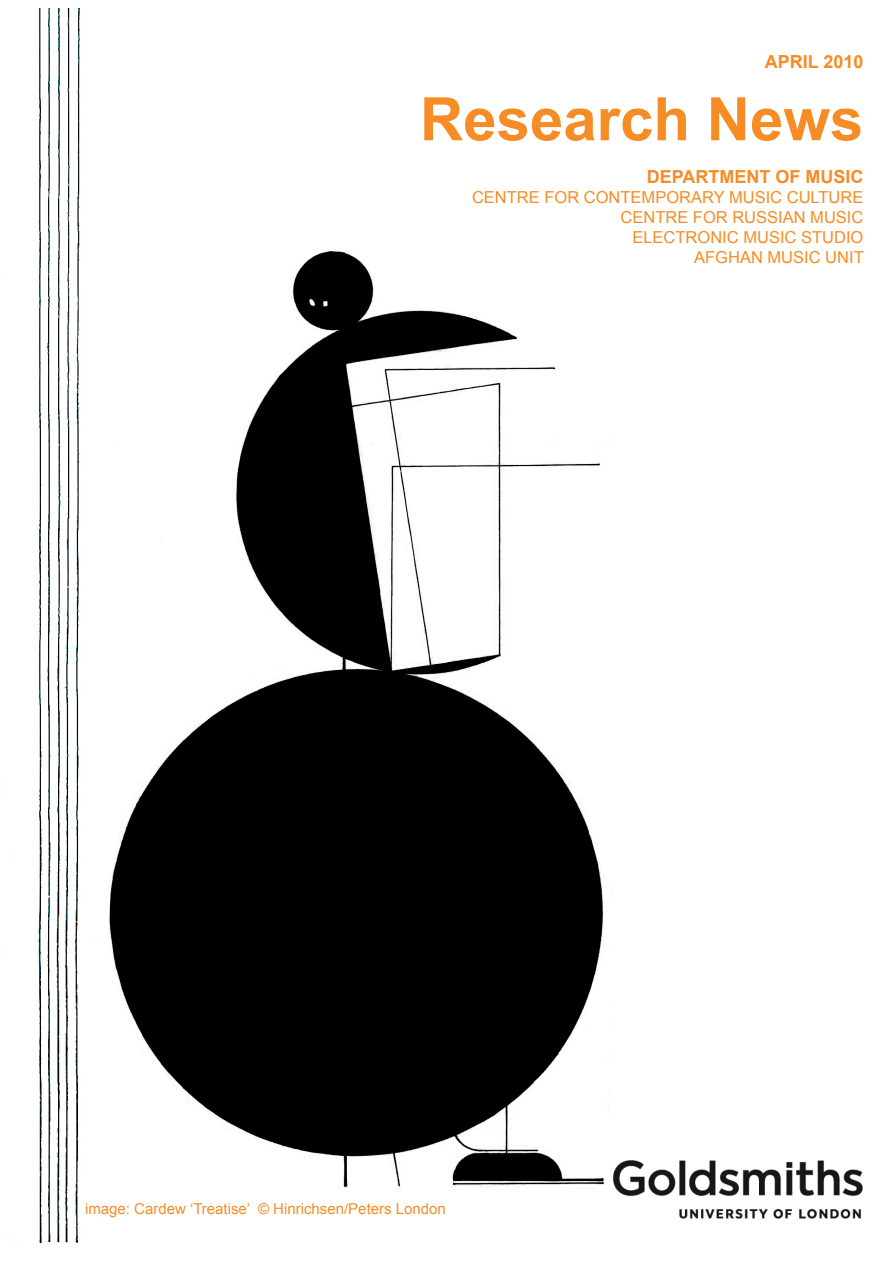
<style>
.page{position:relative;width:893px;height:1263px;background:#fff}
.page>*{position:absolute;margin:0;border:0;box-sizing:border-box;transform-origin:0 0}
.t1{font:700 60px "Arial";color:#f68c25}
.t2{font:700 18px "Arial";color:#f68c25}
.t3{font:16.5px/19.8px "Arial";color:#f68c25;text-align:right}
.t4{font:15px "Arial";color:#f68c25}
</style>
<div class="page">
<img style="left:6px;top:9px;width:74px;height:1233px">
<img style="left:109px;top:251px;width:495px;height:937px">
<img style="left:612px;top:1160px;width:251px;height:59px">
<p class="t2" style="left:765px;top:50px;width:100px">APRIL 2010</p>
<h1 class="t1" style="left:420px;top:80px;width:445px">Research News</h1>
<p class="t2" style="left:647px;top:165px;width:218px">DEPARTMENT OF MUSIC</p>
<p class="t3" style="left:472px;top:188px;width:393px">CENTRE FOR CONTEMPORARY MUSIC CULTURE<br>CENTRE FOR RUSSIAN MUSIC<br>ELECTRONIC MUSIC STUDIO<br>AFGHAN MUSIC UNIT</p>
<p class="t4" style="left:85px;top:1199px;width:362px">image: Cardew ‘Treatise’ © Hinrichsen/Peters London</p>
</div>
